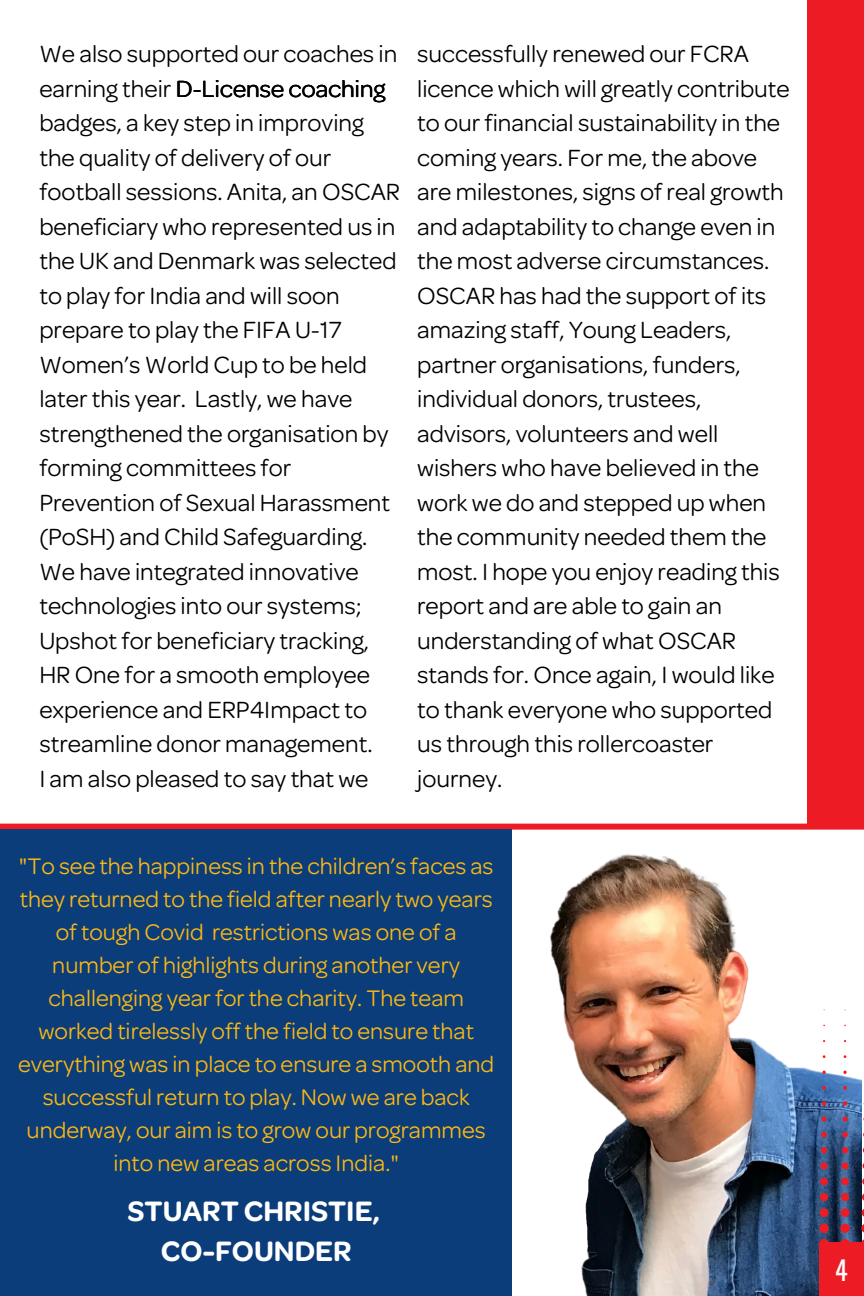
<style>
.page{position:relative;width:864px;height:1296px;background:#fff}
.page>*{position:absolute;margin:0;border:0;box-sizing:border-box;transform-origin:0 0}
.t1{font:600 30px/40.4px "Omnes";color:#fff;text-align:center}
.t2{font:26px "Oswald";color:#fff}
.t3{font:25px/34.4px "Omnes";color:#000}
.t4{font:24px/33px "Omnes";color:#fdb813;text-align:center}
</style>
<div class="page">
<img style="left:512px;top:823px;width:350px;height:472px">
<div style="left:807px;top:0;width:57px;height:824px;background:#ed1c24"></div>
<div style="left:0;top:824px;width:864px;height:6px;background:#ed1c24"></div>
<div style="left:0;top:830px;width:512px;height:466px;background:#0a3d7a"></div>
<div style="left:819px;top:1242px;width:45px;height:54px;background:#ed1c24"></div>
<div style="left:819px;top:1239px;width:10px;height:9px;background:#ed1c24;border-radius:50%"></div>
<div style="left:819px;top:1224px;width:10px;height:9px;background:#ed1c24;border-radius:50%"></div>
<div style="left:820px;top:1208px;width:8px;height:9px;background:#ed1c24;border-radius:50%"></div>
<div style="left:820px;top:1193px;width:8px;height:8px;background:#ed1c24;border-radius:50%"></div>
<div style="left:820px;top:1178px;width:8px;height:7px;background:#ed1c24;border-radius:50%"></div>
<div style="left:821px;top:1162px;width:7px;height:7px;background:#ed1c24;border-radius:50%"></div>
<svg style="left:821px;top:1147px;width:6px;height:6px"></svg>
<svg style="left:821px;top:1132px;width:6px;height:6px"></svg>
<svg style="left:822px;top:1117px;width:5px;height:5px"></svg>
<svg style="left:822px;top:1101px;width:4px;height:5px"></svg>
<svg style="left:822px;top:1086px;width:4px;height:4px"></svg>
<svg style="left:822px;top:1071px;width:4px;height:3px"></svg>
<div style="left:840px;top:1239px;width:10px;height:9px;background:#ed1c24;border-radius:50%"></div>
<div style="left:840px;top:1224px;width:10px;height:9px;background:#ed1c24;border-radius:50%"></div>
<div style="left:841px;top:1208px;width:8px;height:9px;background:#ed1c24;border-radius:50%"></div>
<div style="left:841px;top:1193px;width:8px;height:8px;background:#ed1c24;border-radius:50%"></div>
<div style="left:841px;top:1178px;width:8px;height:7px;background:#ed1c24;border-radius:50%"></div>
<div style="left:842px;top:1162px;width:7px;height:7px;background:#ed1c24;border-radius:50%"></div>
<svg style="left:842px;top:1147px;width:6px;height:6px"></svg>
<svg style="left:842px;top:1132px;width:6px;height:6px"></svg>
<svg style="left:842px;top:1117px;width:6px;height:5px"></svg>
<svg style="left:843px;top:1101px;width:4px;height:5px"></svg>
<svg style="left:843px;top:1086px;width:4px;height:4px"></svg>
<svg style="left:843px;top:1071px;width:4px;height:3px"></svg>
<svg style="left:861px;top:1224px;width:3px;height:9px"></svg>
<svg style="left:862px;top:1209px;width:2px;height:8px"></svg>
<svg style="left:862px;top:1193px;width:2px;height:8px"></svg>
<svg style="left:862px;top:1178px;width:2px;height:7px"></svg>
<p class="t3" style="left:39px;top:37px;width:362px">We also supported our coaches in earning their D-License coaching badges, a key step in improving the quality of delivery of our football sessions. Anita, an OSCAR beneficiary who represented us in the UK and Denmark was selected to play for India and will soon prepare to play the FIFA U-17<br>Women’s World Cup to be held later this year. Lastly, we have strengthened the organisation by forming committees for<br>Prevention of Sexual Harassment (PoSH) and Child Safeguarding.<br>We have integrated innovative technologies into our systems;<br>Upshot for beneficiary tracking,<br>HR One for a smooth employee experience and ERP4Impact to streamline donor management.<br>I am also pleased to say that we</p>
<p class="t3" style="left:417px;top:37px;width:374px">successfully renewed our FCRA licence which will greatly contribute to our financial sustainability in the coming years. For me, the above are milestones, signs of real growth and adaptability to change even in the most adverse circumstances.<br>OSCAR has had the support of its amazing staff, Young Leaders, partner organisations, funders, individual donors, trustees, advisors, volunteers and well wishers who have believed in the work we do and stepped up when the community needed them the most. I hope you enjoy reading this report and are able to gain an understanding of what OSCAR stands for. Once again, I would like to thank everyone who supported us through this rollercoaster journey.</p>
<p class="t4" style="left:18px;top:850px;width:478px">"To see the happiness in the children’s faces as they returned to the field after nearly two years of tough Covid restrictions was one of a number of highlights during another very challenging year for the charity. The team worked tirelessly off the field to ensure that everything was in place to ensure a smooth and successful return to play. Now we are back underway, our aim is to grow our programmes into new areas across India."</p>
<p class="t1" style="left:127px;top:1191px;width:254px">STUART CHRISTIE,<br>CO-FOUNDER</p>
<p class="t2" style="left:835px;top:1250px;width:14px">4</p>
</div>
